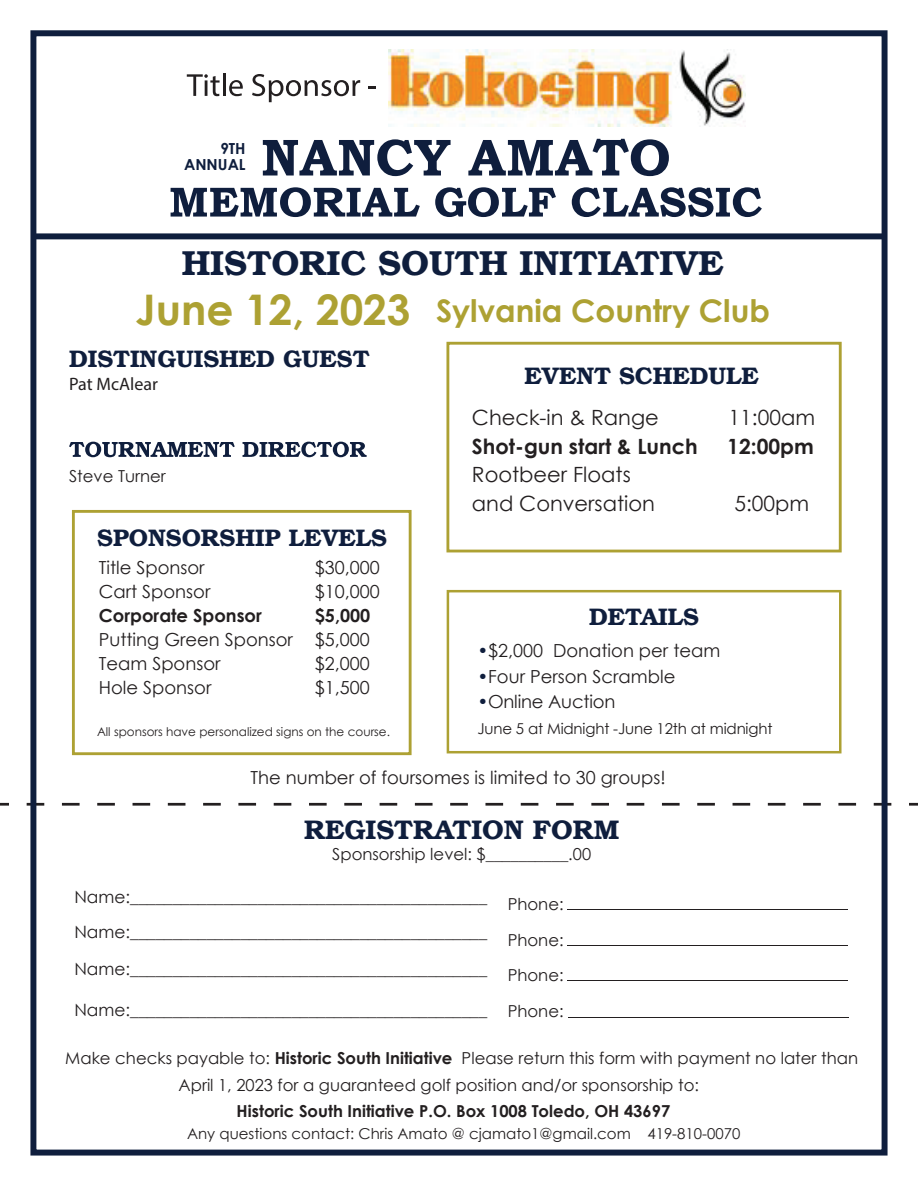
<style>
.page{position:relative;width:918px;height:1188px;background:#fff}
.page>*{position:absolute;margin:0;border:0;box-sizing:border-box;transform-origin:0 0}
.t1{font:600 34.8px "Bookman Std";color:#0f1e3d}
.t2{font:700 31.2px "Century Gothic";color:#ada133}
.t3{font:600 27px "Bookman Std";color:#0f1e3d}
.t4{font:600 24px "Bookman Std";color:#0f1e3d}
.t5{font:21px/28.5px "Century Gothic";color:#231f20}
.t6{font:700 21px "Century Gothic";color:#231f20}
.t7{font:18px/24px "Century Gothic";color:#231f20}
.t8{font:700 18px "Century Gothic";color:#231f20}
.t9{font:18px "Myriad Pro";color:#231f20}
.t10{font:16.95px/35.2px "Century Gothic";color:#231f20}
.t11{font:16.5px/35.8px "Century Gothic";color:#231f20;text-align:justify}
.t12{font:700 16.5px "Century Gothic";color:#231f20}
.t13{font:700 15.3px/15.8px "Century Gothic";color:#0f1e3d;text-align:right}
.t14{font:15px "Century Gothic";color:#231f20}
.t15{font:12px "Century Gothic";color:#231f20}
.s1{font-size:42.15px}
.s2{color:#0f1e3d}
.s3{font-weight:700}
</style>
<div class="page">
<div style="left:446px;top:342px;width:396px;height:210px;border:3px solid #ada133"></div>
<div style="left:72px;top:510px;width:340px;height:245px;border:3px solid #ada133"></div>
<div style="left:447px;top:590px;width:395px;height:163px;border:3px solid #ada133"></div>
<svg style="left:0;top:803px;width:9px;height:3px"></svg>
<svg style="left:27px;top:803px;width:865px;height:3px"></svg>
<svg style="left:909px;top:803px;width:9px;height:3px"></svg>
<svg style="left:69px;top:442px;width:166px;height:15px"></svg>
<svg style="left:243px;top:442px;width:124px;height:15px"></svg>
<div style="left:30px;top:30px;width:858px;height:1126px;border:6px solid #0f1e3d"></div>
<div style="left:33px;top:233px;width:852px;height:6px;background:#0f1e3d"></div>
<svg style="left:263px;top:139px;width:188px;height:37px"></svg>
<svg style="left:468px;top:139px;width:201px;height:37px"></svg>
<svg style="left:171px;top:187px;width:249px;height:30px"></svg>
<svg style="left:435px;top:187px;width:121px;height:30px"></svg>
<svg style="left:572px;top:187px;width:190px;height:30px"></svg>
<svg style="left:568px;top:909px;width:280px;height:1px"></svg>
<svg style="left:568px;top:945px;width:280px;height:1px"></svg>
<svg style="left:568px;top:1017px;width:281px;height:1px"></svg>
<svg style="left:187px;top:74px;width:33px;height:22px"></svg>
<hr style="left:223px;top:73px;width:3px;height:23px;background:#231f20">
<svg style="left:229px;top:80px;width:14px;height:16px"></svg>
<svg style="left:252px;top:74px;width:108px;height:28px"></svg>
<svg style="left:368px;top:86px;width:8px;height:2px"></svg>
<img style="left:389px;top:49px;width:357px;height:77px">
<p class="t13" style="left:184px;top:140px;width:63px">9TH<br>ANNUAL</p>
<h1 class="t1" style="left:182px;top:243px;width:544px">HISTORIC SOUTH INITIATIVE</h1>
<h2 class="t2" style="left:136px;top:291px;width:636px"><span class="s1">June 12, 2023</span> Sylvania Country Club</h2>
<h3 class="t4" style="left:69px;top:344px;width:302px">DISTINGUISHED GUEST</h3>
<p class="t9" style="left:69px;top:373px;width:90px">Pat McAlear</p>
<p class="t11" style="left:69px;top:458px;width:98px">Steve Turner</p>
<h3 class="t4" style="left:97px;top:523px;width:291px">SPONSORSHIP LEVELS</h3>
<h3 class="t4" style="left:525px;top:361px;width:236px">EVENT SCHEDULE</h3>
<p class="t5" style="left:472px;top:403px;width:188px">Check-in &amp; Range</p>
<p class="t5" style="left:729px;top:403px;width:88px">11:00am</p>
<p class="t6" style="left:472px;top:433px;width:227px">Shot-gun start &amp; Lunch</p>
<p class="t6" style="left:727px;top:433px;width:88px">12:00pm</p>
<p class="t5" style="left:472px;top:460px;width:184px">Rootbeer Floats and Conversation</p>
<p class="t5" style="left:734px;top:489px;width:76px">5:00pm</p>
<p class="t7" style="left:99px;top:556px;width:107px">Title Sponsor</p>
<p class="t7" style="left:315px;top:556px;width:66px">$30,000</p>
<p class="t7" style="left:99px;top:580px;width:113px">Cart Sponsor</p>
<p class="t7" style="left:315px;top:580px;width:66px">$10,000</p>
<p class="t8" style="left:99px;top:604px;width:165px">Corporate Sponsor</p>
<p class="t8" style="left:315px;top:604px;width:57px">$5,000</p>
<p class="t7" style="left:99px;top:628px;width:272px">Putting Green Sponsor $5,000<br>Team Sponsor</p>
<h3 class="t4" style="left:589px;top:602px;width:111px">DETAILS</h3>
<p class="t7" style="left:477px;top:638px;width:244px"><span class="s2">•</span>$2,000 Donation per team</p>
<p class="t7" style="left:477px;top:664px;width:200px"><span class="s2">•</span>Four Person Scramble</p>
<p class="t7" style="left:477px;top:689px;width:140px"><span class="s2">•</span>Online Auction</p>
<p class="t14" style="left:477px;top:718px;width:297px">June 5 at Midnight -June 12th at midnight</p>
<p class="t7" style="left:315px;top:652px;width:56px">$2,000</p>
<p class="t7" style="left:99px;top:675px;width:114px">Hole Sponsor</p>
<p class="t7" style="left:315px;top:675px;width:56px">$1,500</p>
<p class="t15" style="left:97px;top:723px;width:295px">All sponsors have personalized signs on the course.</p>
<p class="t7" style="left:251px;top:766px;width:417px">The number of foursomes is limited to 30 groups!</p>
<h3 class="t3" style="left:304px;top:814px;width:317px">REGISTRATION FORM</h3>
<p class="t11" style="left:332px;top:836px;width:260px">Sponsorship level: $__________.00</p>
<p class="t11" style="left:508px;top:886px;width:58px">Phone:<br>Phone:<br>Phone:<br>Phone:</p>
<p class="t10" style="left:74px;top:879px;width:414px">Name:__________________________________________<br>Name:__________________________________________</p>
<p class="t10" style="left:74px;top:951px;width:414px">Name:__________________________________________</p>
<p class="t10" style="left:74px;top:992px;width:414px">Name:__________________________________________</p>
<p class="t11" style="left:179px;top:1044px;width:681px;line-height:27px;text-indent:-113px">Make checks payable to: <span class="s3">Historic South Initiative</span> Please return this form with payment no later than<br>April 1, 2023 for a guaranteed golf position and/or sponsorship to:</p>
<p class="t12" style="left:237px;top:1100px;width:435px">Historic South Initiative P.O. Box 1008 Toledo, OH 43697</p>
<p class="t14" style="left:187px;top:1123px;width:555px">Any questions contact: Chris Amato @ cjamato1@gmail.com 419-810-0070</p>
</div>
